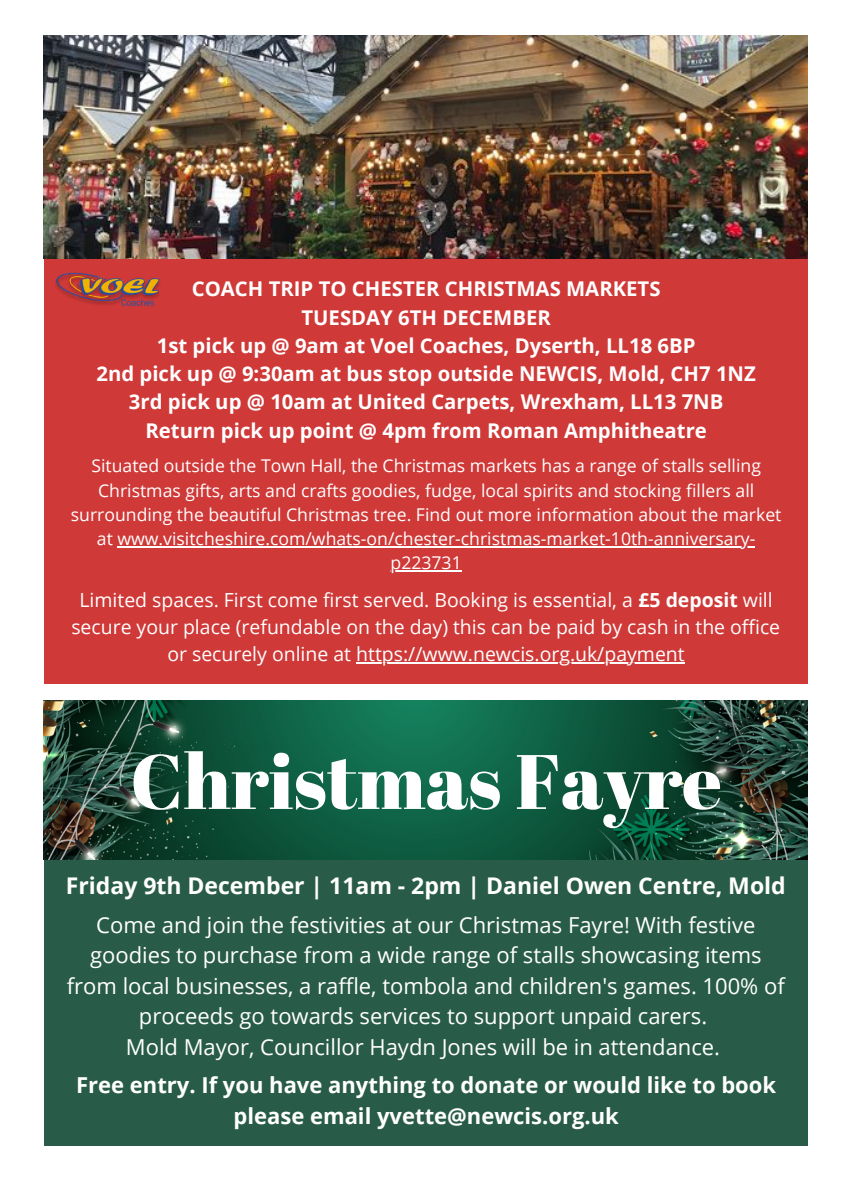
<style>
.page{position:relative;width:851px;height:1191px;background:#fff}
.page>*{position:absolute;margin:0;border:0;box-sizing:border-box;transform-origin:0 0}
.t1{font:77px "Abril Fatface";color:#fff}
.t2{font:700 23px "Open Sans";color:#fff}
.t3{font:22px/30.4px "Open Sans";color:#fff;text-align:center}
.t4{font:700 22px/30.4px "Open Sans";color:#fff;text-align:center}
.t5{font:700 20.4px/28.2px "Open Sans";color:#fff;text-align:center}
.t6{font:19.4px/27px "Open Sans";color:#fff;text-align:center}
.t7{font:17.6px/24.2px "Open Sans";color:#fff;text-align:center}
.s1{font-weight:700}
</style>
<div class="page">
<div style="left:44px;top:258px;width:763px;height:426px;background:#cf3938"></div>
<div style="left:44px;top:859px;width:763px;height:286px;background:#295c48"></div>
<img style="left:44px;top:700px;width:763px;height:159px">
<hr style="left:117px;top:546px;width:638px;height:1px;background:#fff">
<hr style="left:390px;top:570px;width:71px;height:1px;background:#fff">
<hr style="left:356px;top:663px;width:328px;height:1px;background:#fff">
<img style="left:55px;top:272px;width:105px;height:35px">
<img style="left:44px;top:35px;width:763px;height:224px">
<p class="t5" style="left:96px;top:274px;width:660px">COACH TRIP TO CHESTER CHRISTMAS MARKETS<br>TUESDAY 6TH DECEMBER<br>1st pick up @ 9am at Voel Coaches, Dyserth, LL18 6BP<br>2nd pick up @ 9:30am at bus stop outside NEWCIS, Mold, CH7 1NZ 3rd pick up @ 10am at United Carpets, Wrexham, LL13 7NB Return pick up point @ 4pm from Roman Amphitheatre</p>
<p class="t7" style="left:71px;top:453px;width:711px">Situated outside the Town Hall, the Christmas markets has a range of stalls selling Christmas gifts, arts and crafts goodies, fudge, local spirits and stocking fillers all surrounding the beautiful Christmas tree. Find out more information about the market at www.visitcheshire.com/whats-on/chester-christmas-market-10th-anniversary&shy;p223731</p>
<p class="t6" style="left:71px;top:586px;width:710px">Limited spaces. First come first served. Booking is essential, a <span class="s1">£5 deposit</span> will secure your place (refundable on the day) this can be paid by cash in the office or securely online at https://www.newcis.org.uk/payment</p>
<h1 class="t1" style="left:130px;top:727px;width:593px">Christmas Fayre</h1>
<h2 class="t2" style="left:66px;top:869px;width:721px">Friday 9th December | 11am - 2pm | Daniel Owen Centre, Mold</h2>
<p class="t3" style="left:67px;top:909px;width:719px">Come and join the festivities at our Christmas Fayre! With festive goodies to purchase from a wide range of stalls showcasing items from local businesses, a raffle, tombola and children's games. 100% of proceeds go towards services to support unpaid carers.<br>Mold Mayor, Councillor Haydn Jones will be in attendance.</p>
<p class="t4" style="left:76px;top:1069px;width:701px">Free entry. If you have anything to donate or would like to book please email yvette@newcis.org.uk</p>
</div>
